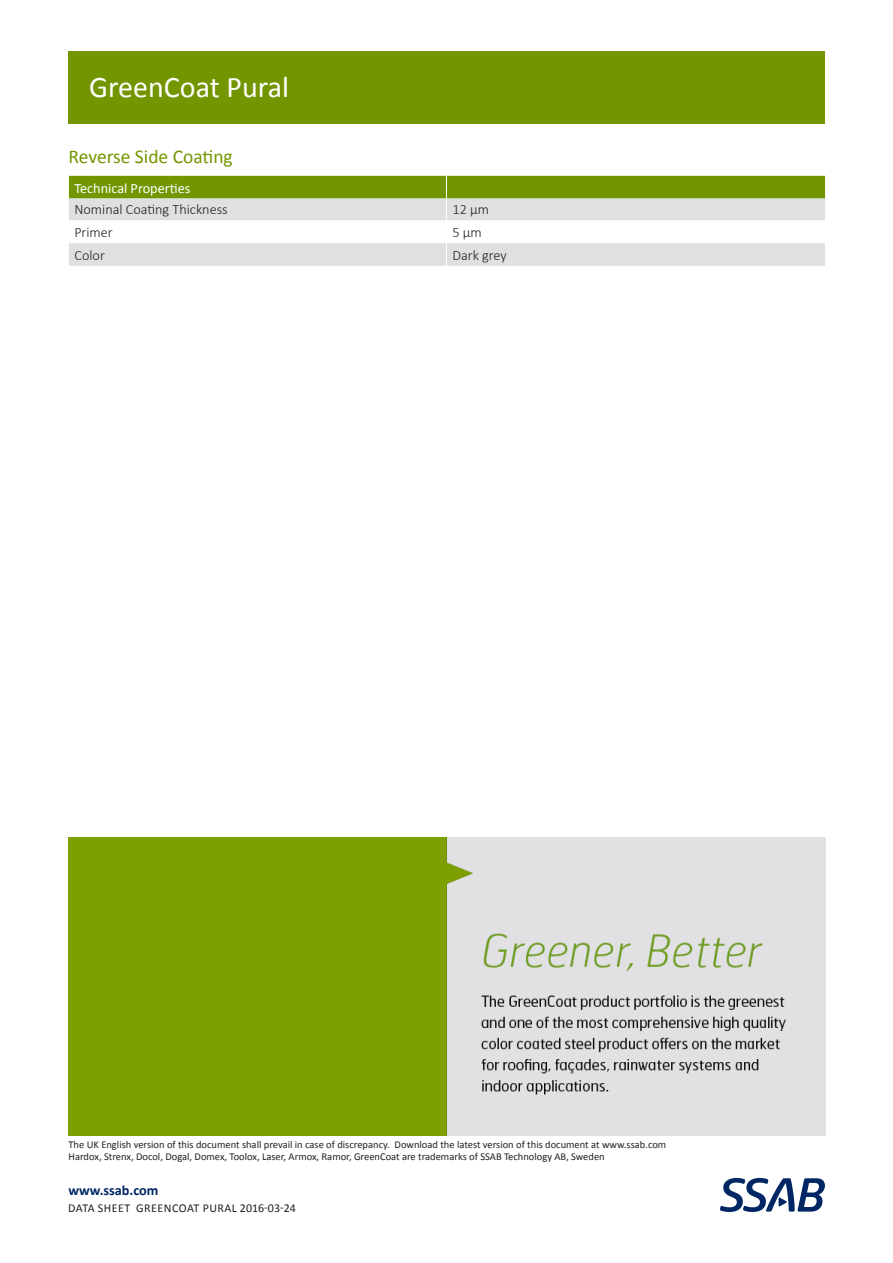
<style>
.page{position:relative;width:893px;height:1263px;background:#fff}
.page>*{position:absolute;margin:0;border:0;box-sizing:border-box;transform-origin:0 0}
.t1{font:30px "Calibri";color:#fff}
.SSAB_subhead_ALL_CAP{font:19.5px "Calibri";color:#739600}
.SSAB_Table_cell{font:300 14.25px "Calibri";color:#231f20}
.SSAB_table_header_ne{font:14.25px "Calibri";color:#fff}
.t2{font:700 14.25px "Calibri";color:#002664}
.t3{font:12px "Calibri";letter-spacing:.04em;color:#231f20}
.t4{font:10.5px "Calibri";color:#231f20}
</style>
<div class="page">
<svg style="left:720px;top:1178px;width:105px;height:34px"></svg>
<div style="left:68px;top:51px;width:757px;height:73px;background:#739600"></div>
<svg style="left:68px;top:176px;width:758px;height:90px"></svg>
<div style="left:69px;top:838px;width:374px;height:297px;background:#7e9f00"></div>
<img style="left:472px;top:838px;width:353px;height:297px">
<img style="left:443px;top:838px;width:29px;height:297px">
<h1 class="t1" style="left:89px;top:66px;width:201px">GreenCoat Pural</h1>
<p class="SSAB_subhead_ALL_CAP" style="left:69px;top:143px;width:166px">Reverse Side Coating</p>
<p class="SSAB_table_header_ne" style="left:74px;top:178px;width:118px">Technical Properties</p>
<p class="SSAB_Table_cell" style="left:74px;top:201px;width:155px">Nominal Coating Thickness</p>
<p class="SSAB_Table_cell" style="left:452px;top:201px;width:38px">12 µm</p>
<p class="SSAB_Table_cell" style="left:74px;top:224px;width:40px">Primer</p>
<p class="SSAB_Table_cell" style="left:452px;top:224px;width:31px">5 µm</p>
<p class="SSAB_Table_cell" style="left:74px;top:246px;width:32px">Color</p>
<p class="SSAB_Table_cell" style="left:452px;top:246px;width:56px">Dark grey</p>
<p class="t4" style="left:69px;top:1137px;width:599px">The UK English version of this document shall prevail in case of discrepancy. Download the latest version of this document at www.ssab.com</p>
<p class="t4" style="left:69px;top:1149px;width:538px">Hardox, Strenx, Docol, Dogal, Domex, Toolox, Laser, Armox, Ramor, GreenCoat are trademarks of SSAB Technology AB, Sweden</p>
<p class="t2" style="left:69px;top:1180px;width:92px">www.ssab.com</p>
<p class="t3" style="left:68px;top:1199px;width:229px">Data sheet GreenCoat Pural 2016-03-24</p>
</div>
